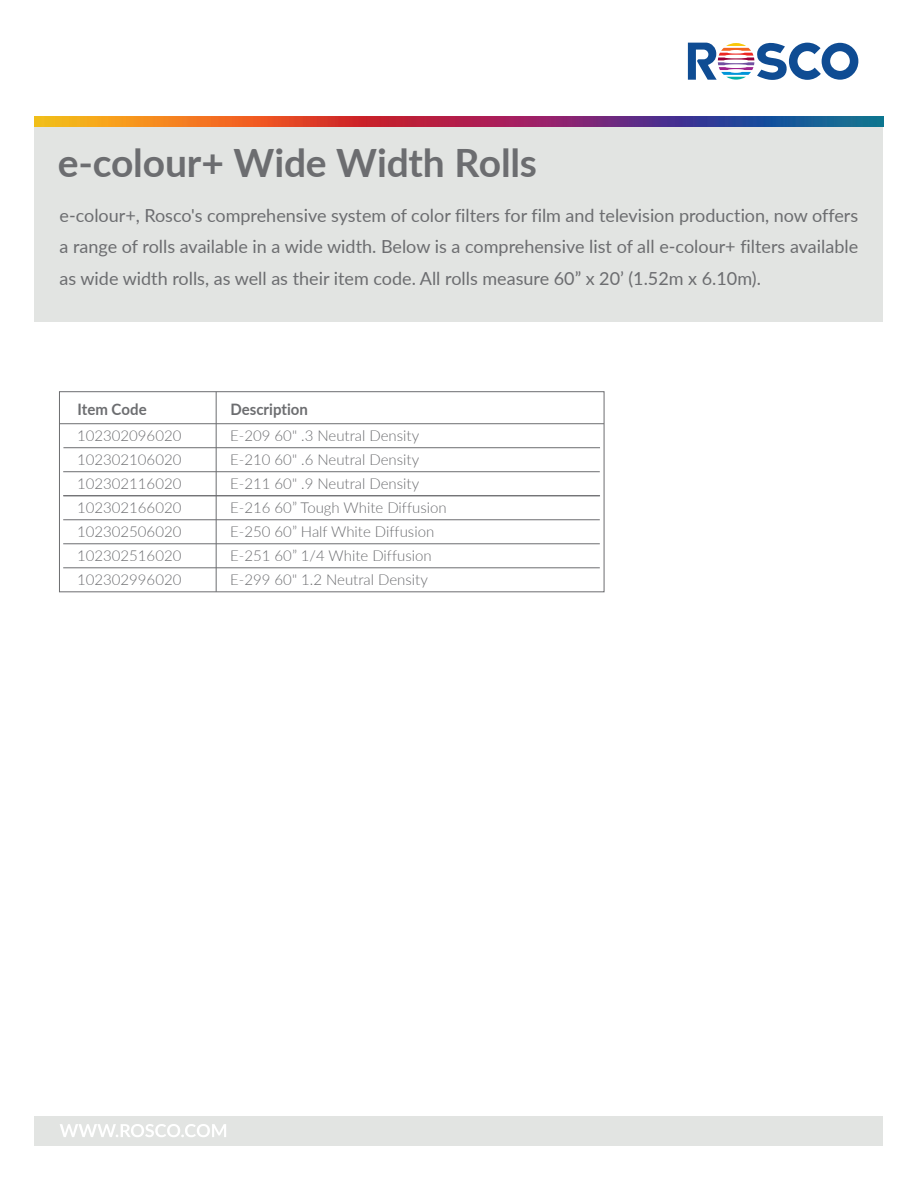
<style>
.page{position:relative;width:918px;height:1188px;background:#fff}
.page>*{position:absolute;margin:0;border:0;box-sizing:border-box;transform-origin:0 0}
.t1{font:700 39px "Lato";letter-spacing:-.005em;color:#6c6d70}
.t2{font:18px/31.5px "Lato";color:#6c6d70;text-align:justify}
.t3{font:700 15.75px "Lato";color:#6c6d70;scale:.95 1}
.t4{font:300 15px "Lato";color:#6c6d70}
</style>
<div class="page">
<svg style="left:688px;top:43px;width:170px;height:37px"></svg>
<div style="left:35px;top:126px;width:848px;height:196px;background:#e2e4e2"></div>
<div style="left:35px;top:1116px;width:848px;height:30px;background:#e2e4e2"></div>
<img style="left:35px;top:117px;width:848px;height:9px">
<svg style="left:60px;top:1124px;width:166px;height:13px"></svg>
<div style="left:59px;top:391px;width:545px;height:201px;border:1px solid #6c6d70"></div>
<hr style="left:216px;top:392px;width:1px;height:200px;background:#6c6d70">
<hr style="left:60px;top:423px;width:544px;height:1px;background:#6c6d70">
<hr style="left:63px;top:447px;width:537px;height:1px;background:#6c6d70">
<hr style="left:63px;top:471px;width:537px;height:1px;background:#6c6d70">
<hr style="left:63px;top:519px;width:537px;height:1px;background:#6c6d70">
<hr style="left:63px;top:543px;width:537px;height:1px;background:#6c6d70">
<hr style="left:63px;top:567px;width:537px;height:1px;background:#6c6d70">
<hr style="left:63px;top:495px;width:537px;height:1px;background:#6c6d70">
<h1 class="t1" style="left:58px;top:135px;width:481px">e-colour+ Wide Width Rolls</h1>
<p class="t2" style="left:60px;top:199px;width:800px">e-colour+, Rosco's comprehensive system of color filters for film and television production, now offers a range of rolls available in a wide width. Below is a comprehensive list of all e-colour+ filters available as wide width rolls, as well as their item code. All rolls measure 60” x 20’ (1.52m x 6.10m).</p>
<p class="t3" style="left:77px;top:397px;width:74px">Item Code</p>
<p class="t3" style="left:230px;top:397px;width:83px">Description</p>
<p class="t4" style="left:77px;top:426px;width:106px">102302096020</p>
<p class="t4" style="left:230px;top:426px;width:190px">E-209 60" .3 Neutral Density</p>
<p class="t4" style="left:77px;top:450px;width:106px">102302106020</p>
<p class="t4" style="left:230px;top:450px;width:190px">E-210 60" .6 Neutral Density</p>
<p class="t4" style="left:77px;top:474px;width:106px">102302116020</p>
<p class="t4" style="left:230px;top:474px;width:190px">E-211 60" .9 Neutral Density</p>
<p class="t4" style="left:77px;top:498px;width:106px">102302166020</p>
<p class="t4" style="left:230px;top:498px;width:218px">E-216 60” Tough White Diffusion</p>
<p class="t4" style="left:77px;top:522px;width:106px">102302506020</p>
<p class="t4" style="left:230px;top:522px;width:206px">E-250 60” Half White Diffusion</p>
<p class="t4" style="left:77px;top:546px;width:106px">102302516020</p>
<p class="t4" style="left:230px;top:546px;width:203px">E-251 60” 1/4 White Diffusion</p>
<p class="t4" style="left:77px;top:570px;width:106px">102302996020</p>
<p class="t4" style="left:230px;top:570px;width:199px">E-299 60" 1.2 Neutral Density</p>
</div>
